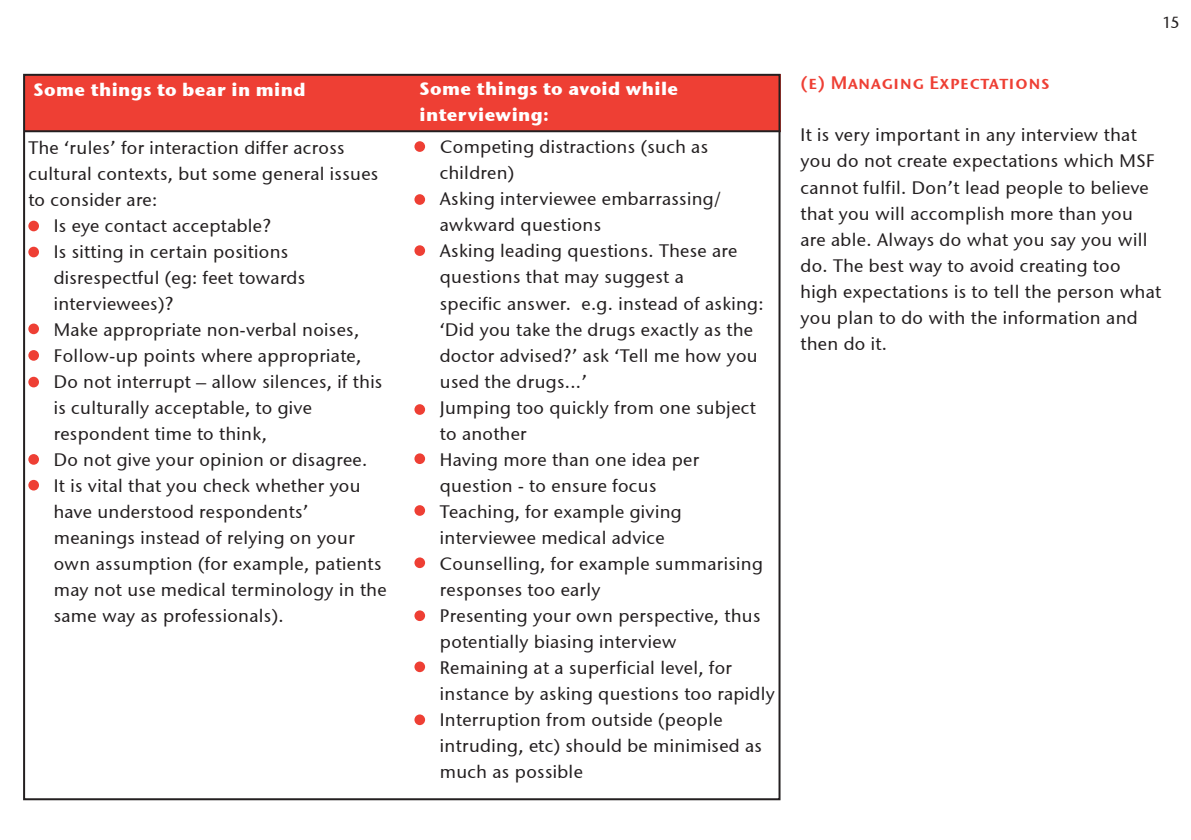
<style>
.page{position:relative;width:1191px;height:840px;background:#fff}
.page>*{position:absolute;margin:0;border:0;box-sizing:border-box;transform-origin:0 0}
.t1{font:18px/26px "Stone Sans ITCTT Medium";letter-spacing:.02em;color:#231f20}
.t2{font:18px/26px "Stone Sans ITCTT Bold";letter-spacing:.02em;color:#fff}
.t3{font:18px "Stone Sans Sem SCITCTT Semi";letter-spacing:.02em;color:#ee3f34}
.t4{font:16px "Stone Sans ITCTT Medium";color:#231f20}
</style>
<div class="page">
<div style="left:25px;top:74px;width:755px;height:58px;background:#ee3f34"></div>
<div style="left:28px;top:220px;width:11px;height:11px;background:#ee3f34;border-radius:50%"></div>
<div style="left:28px;top:246px;width:11px;height:11px;background:#ee3f34;border-radius:50%"></div>
<div style="left:28px;top:323px;width:11px;height:11px;background:#ee3f34;border-radius:50%"></div>
<div style="left:28px;top:350px;width:11px;height:10px;background:#ee3f34;border-radius:50%"></div>
<div style="left:28px;top:376px;width:11px;height:11px;background:#ee3f34;border-radius:50%"></div>
<div style="left:28px;top:454px;width:11px;height:10px;background:#ee3f34;border-radius:50%"></div>
<div style="left:28px;top:479px;width:11px;height:11px;background:#ee3f34;border-radius:50%"></div>
<div style="left:414px;top:141px;width:11px;height:11px;background:#ee3f34;border-radius:50%"></div>
<div style="left:414px;top:194px;width:11px;height:11px;background:#ee3f34;border-radius:50%"></div>
<div style="left:414px;top:245px;width:11px;height:11px;background:#ee3f34;border-radius:50%"></div>
<div style="left:414px;top:404px;width:11px;height:10px;background:#ee3f34;border-radius:50%"></div>
<div style="left:414px;top:453px;width:11px;height:11px;background:#ee3f34;border-radius:50%"></div>
<div style="left:414px;top:505px;width:11px;height:10px;background:#ee3f34;border-radius:50%"></div>
<div style="left:414px;top:557px;width:11px;height:10px;background:#ee3f34;border-radius:50%"></div>
<div style="left:414px;top:610px;width:11px;height:10px;background:#ee3f34;border-radius:50%"></div>
<div style="left:414px;top:661px;width:11px;height:10px;background:#ee3f34;border-radius:50%"></div>
<div style="left:414px;top:714px;width:11px;height:10px;background:#ee3f34;border-radius:50%"></div>
<hr style="left:24px;top:130px;width:756px;height:2px;background:#231f20">
<p class="t2" style="left:33px;top:76px;width:274px">Some things to bear in mind</p>
<p class="t1" style="left:28px;top:134px;width:318px">The ‘rules’ for interaction differ across</p>
<p class="t1" style="left:28px;top:160px;width:351px">cultural contexts, but some general issues</p>
<p class="t1" style="left:28px;top:186px;width:130px">to consider are:</p>
<p class="t1" style="left:54px;top:212px;width:219px">Is eye contact acceptable?</p>
<p class="t1" style="left:54px;top:238px;width:236px">Is sitting in certain positions</p>
<p class="t1" style="left:54px;top:264px;width:253px">disrespectful (eg: feet towards</p>
<p class="t1" style="left:54px;top:290px;width:121px">interviewees)?</p>
<p class="t1" style="left:54px;top:316px;width:307px">Make appropriate non-verbal noises,</p>
<p class="t1" style="left:54px;top:342px;width:309px">Follow-up points where appropriate,</p>
<p class="t1" style="left:54px;top:368px;width:330px">Do not interrupt – allow silences, if this</p>
<p class="t1" style="left:54px;top:394px;width:260px">is culturally acceptable, to give</p>
<p class="t1" style="left:54px;top:420px;width:215px">respondent time to think,</p>
<p class="t1" style="left:54px;top:446px;width:315px">Do not give your opinion or disagree.</p>
<p class="t1" style="left:54px;top:472px;width:308px">It is vital that you check whether you</p>
<p class="t1" style="left:54px;top:498px;width:256px">have understood respondents’</p>
<p class="t1" style="left:54px;top:524px;width:302px">meanings instead of relying on your</p>
<p class="t1" style="left:54px;top:550px;width:329px">own assumption (for example, patients</p>
<p class="t1" style="left:54px;top:576px;width:334px">may not use medical terminology in the</p>
<p class="t1" style="left:54px;top:602px;width:231px">same way as professionals).</p>
<p class="t2" style="left:419px;top:76px;width:260px">Some things to avoid while interviewing:</p>
<p class="t1" style="left:440px;top:134px;width:336px">Competing distractions (such as children)<br>Asking interviewee embarrassing/ awkward questions<br>Asking leading questions. These are questions that may suggest a<br>specific answer. e.g. instead of asking: ‘Did you take the drugs exactly as the doctor advised?’ ask ‘Tell me how you used the drugs...’<br>Jumping too quickly from one subject to another<br>Having more than one idea per question - to ensure focus<br>Teaching, for example giving interviewee medical advice<br>Counselling, for example summarising responses too early<br>Presenting your own perspective, thus potentially biasing interview<br>Remaining at a superficial level, for instance by asking questions too rapidly<br>Interruption from outside (people intruding, etc) should be minimised as much as possible</p>
<p class="t4" style="left:1162px;top:13px;width:19px">15</p>
<p class="t3" style="left:800px;top:72px;width:250px">(e) Managing Expectations</p>
<p class="t1" style="left:800px;top:122px;width:362px">It is very important in any interview that you do not create expectations which MSF cannot fulfil. Don’t lead people to believe that you will accomplish more than you are able. Always do what you say you will do. The best way to avoid creating too high expectations is to tell the person what you plan to do with the information and then do it.</p>
</div>
